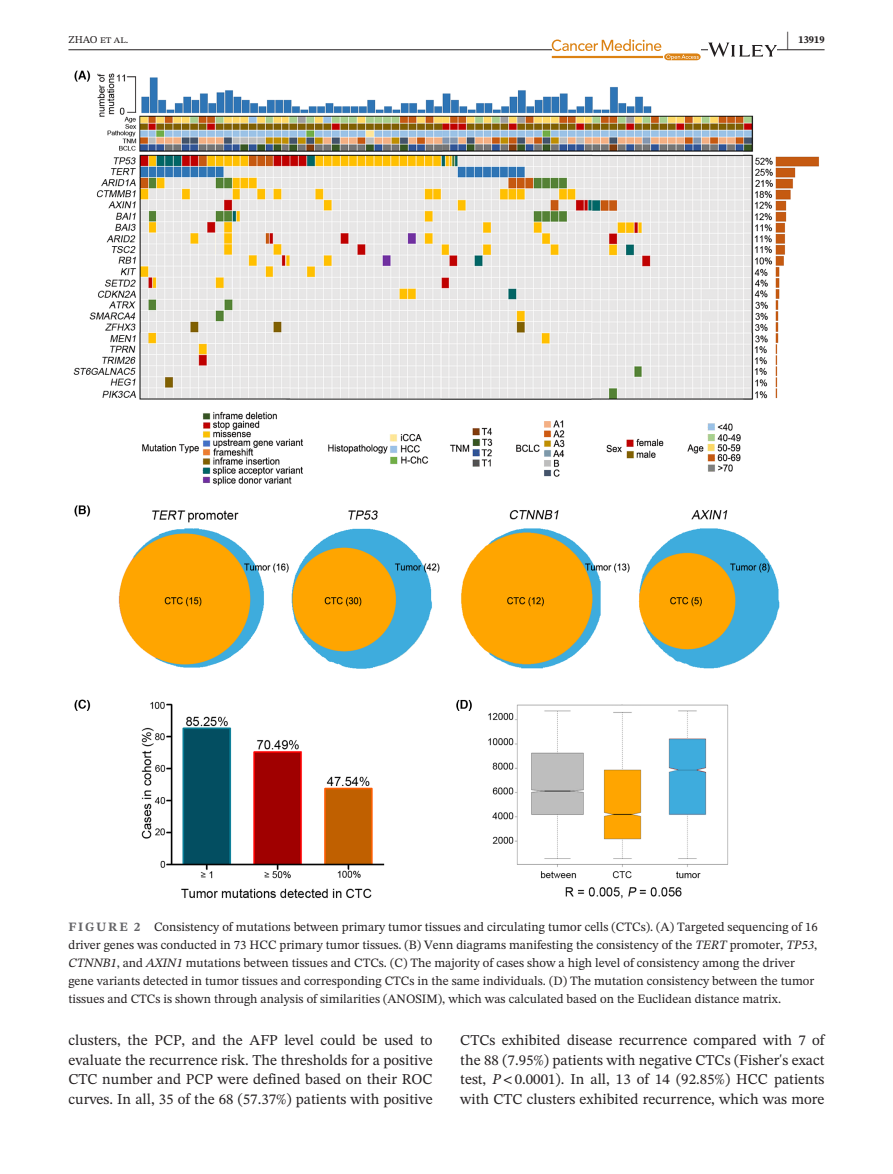
<style>
.page{position:relative;width:893px;height:1174px;background:#fff}
.page>*{position:absolute;margin:0;border:0;box-sizing:border-box;transform-origin:0 0}
.t1{font:700 21px "STIX Two Text";color:#231f20;scale:.42 1}
.t2{font:15px/19.5px "STIX Two Text";color:#231f20;text-align:justify}
.t3{font:12.75px/18px "STIX Two Text";color:#231f20}
.t4{font:10.5px "STIX Two Text";color:#231f20}
.t5{font:700 10.5px "STIX Two Text";color:#231f20}
.s1{font-weight:700;color:#636366}
.s2{font-style:italic}
.s3{font-family:"STIX";font-style:italic}
</style>
<div class="page">
<hr style="left:68px;top:49px;width:756px;height:1px;background:#231f20">
<svg style="left:552px;top:39px;width:149px;height:21px"></svg>
<svg style="left:708px;top:43px;width:69px;height:14px"></svg>
<img style="left:73px;top:70px;width:746px;height:828px">
<h1 class="t1" style="left:787px;top:24px;width:8px">|</h1>
<p class="t4" style="left:68px;top:32px;width:61px">ZHAO et al.</p>
<p class="t5" style="left:798px;top:32px;width:27px">13919</p>
<p class="t3" style="left:68px;top:917px;width:751px"><span class="s1">FIGURE 2</span> Consistency of mutations between primary tumor tissues and circulating tumor cells (CTCs). (A) Targeted sequencing of 16 driver genes was conducted in 73 HCC primary tumor tissues. (B) Venn diagrams manifesting the consistency of the <span class="s2">TERT</span> promoter, <span class="s2">TP53</span>, <span class="s2">CTNNB1</span>, and <span class="s2">AXIN1</span> mutations between tissues and CTCs. (C) The majority of cases show a high level of consistency among the driver gene variants detected in tumor tissues and corresponding CTCs in the same individuals. (D) The mutation consistency between the tumor tissues and CTCs is shown through analysis of similarities (ANOSIM), which was calculated based on the Euclidean distance matrix.</p>
<p class="t2" style="left:68px;top:1030px;width:366px">clusters, the PCP, and the AFP level could be used to evaluate the recurrence risk. The thresholds for a positive CTC number and PCP were defined based on their ROC curves. In all, 35 of the 68 (57.37%) patients with positive</p>
<p class="t2" style="left:460px;top:1030px;width:366px">CTCs exhibited disease recurrence compared with 7 of the 88 (7.95%) patients with negative CTCs (Fisher's exact test, <span class="s2">P</span><span class="s3">&lt;</span>0.0001). In all, 13 of 14 (92.85%) HCC patients with CTC clusters exhibited recurrence, which was more</p>
</div>
